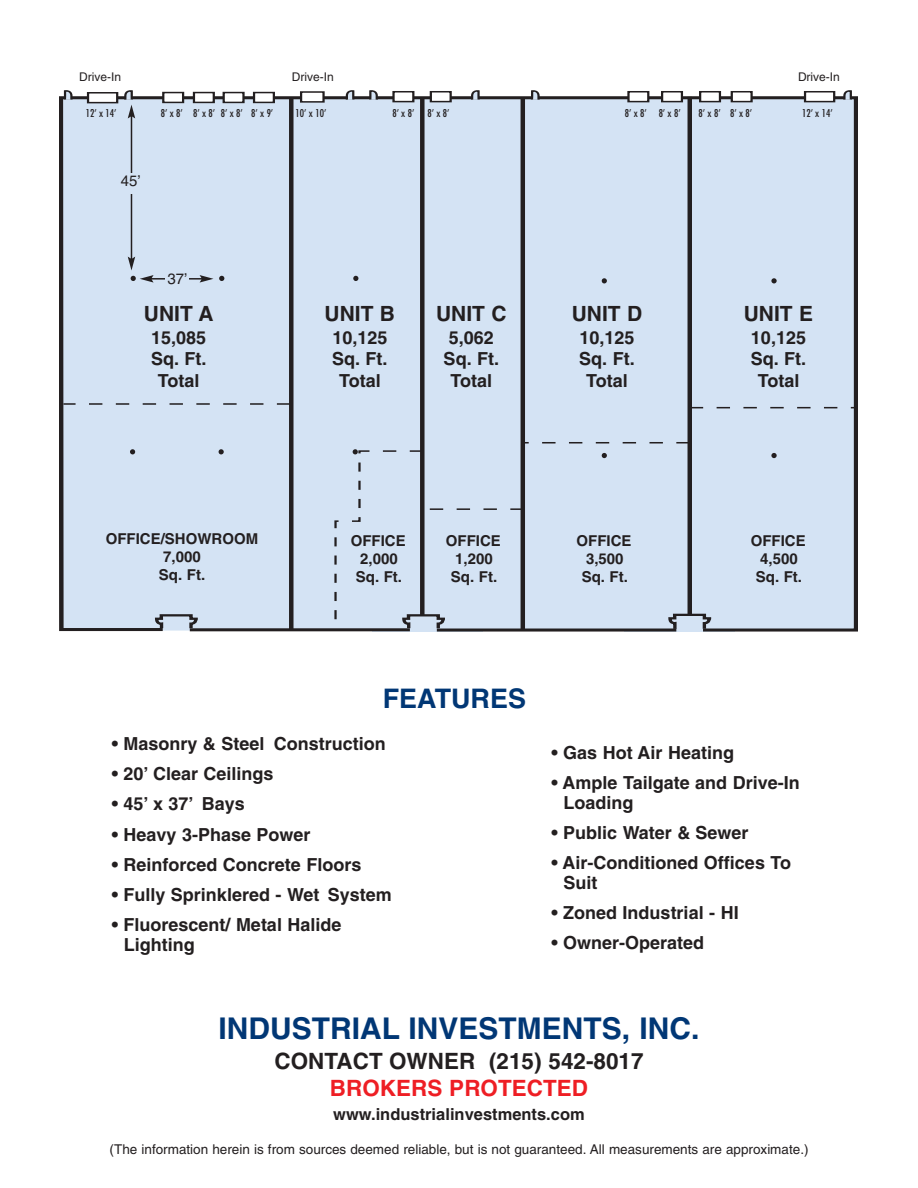
<style>
.page{position:relative;width:918px;height:1188px;background:#fff}
.page>*{position:absolute;margin:0;border:0;box-sizing:border-box;transform-origin:0 0}
.t1{font:700 30px "Helvetica";color:#013775}
.t2{font:700 27px "Helvetica";color:#013775}
.t3{font:700 22.5px/27px "Helvetica";color:#231f20;text-align:center}
.t4{font:700 21px "Helvetica";color:#231f20}
.t5{font:700 18px/21.6px "Helvetica";color:#231f20;text-align:center}
.t6{font:700 16.5px "Helvetica";color:#231f20}
.t7{font:700 15px/18px "Helvetica";color:#231f20;text-align:center}
.t8{font:15px "Helvetica";color:#231f20}
.t9{font:13.5px "Helvetica";color:#231f20}
.t10{font:12px "Helvetica";color:#231f20}
.t11{font:condensed 10.5px "Futura";letter-spacing:.225em;color:#231f20}
.s1{color:#ee1e24}
</style>
<div class="page">
<div style="left:59px;top:95px;width:799px;height:537px;background:#d4e3f4"></div>
<svg style="left:437px;top:631px;width:239px;height:1px"></svg>
<svg style="left:190px;top:628px;width:220px;height:4px"></svg>
<hr style="left:289px;top:98px;width:4px;height:532px;background:#231f20">
<hr style="left:420px;top:98px;width:4px;height:518px;background:#231f20">
<hr style="left:521px;top:98px;width:4px;height:532px;background:#231f20">
<hr style="left:688px;top:97px;width:4px;height:519px;background:#231f20">
<svg style="left:692px;top:407px;width:163px;height:2px"></svg>
<svg style="left:130px;top:449px;width:5px;height:5px"></svg>
<svg style="left:219px;top:449px;width:5px;height:5px"></svg>
<svg style="left:219px;top:276px;width:5px;height:5px"></svg>
<svg style="left:353px;top:276px;width:5px;height:5px"></svg>
<svg style="left:602px;top:278px;width:5px;height:5px"></svg>
<svg style="left:771px;top:278px;width:6px;height:5px"></svg>
<svg style="left:771px;top:453px;width:6px;height:5px"></svg>
<div style="left:88px;top:93px;width:29px;height:10px;background:#fff"></div>
<div style="left:87px;top:92px;width:31px;height:12px;border:2px solid #231f20"></div>
<div style="left:163px;top:93px;width:20px;height:9px;background:#fff"></div>
<div style="left:162px;top:92px;width:22px;height:11px;border:2px solid #231f20"></div>
<div style="left:194px;top:93px;width:20px;height:9px;background:#fff"></div>
<div style="left:193px;top:92px;width:22px;height:11px;border:2px solid #231f20"></div>
<div style="left:224px;top:93px;width:20px;height:9px;background:#fff"></div>
<div style="left:223px;top:92px;width:21px;height:11px;border:2px solid #231f20"></div>
<div style="left:254px;top:93px;width:20px;height:9px;background:#fff"></div>
<div style="left:253px;top:92px;width:22px;height:11px;border:2px solid #231f20"></div>
<div style="left:301px;top:92px;width:23px;height:10px;background:#fff"></div>
<div style="left:300px;top:91px;width:24px;height:12px;border:2px solid #231f20"></div>
<div style="left:394px;top:92px;width:19px;height:10px;background:#fff"></div>
<div style="left:393px;top:91px;width:21px;height:12px;border:2px solid #231f20"></div>
<div style="left:431px;top:92px;width:20px;height:10px;background:#fff"></div>
<div style="left:430px;top:91px;width:22px;height:12px;border:2px solid #231f20"></div>
<div style="left:628px;top:92px;width:20px;height:10px;background:#fff"></div>
<div style="left:628px;top:91px;width:21px;height:12px;border:2px solid #231f20"></div>
<div style="left:662px;top:92px;width:20px;height:10px;background:#fff"></div>
<div style="left:661px;top:91px;width:22px;height:12px;border:2px solid #231f20"></div>
<div style="left:700px;top:92px;width:20px;height:10px;background:#fff"></div>
<div style="left:699px;top:91px;width:22px;height:12px;border:2px solid #231f20"></div>
<div style="left:732px;top:92px;width:20px;height:10px;background:#fff"></div>
<div style="left:731px;top:91px;width:22px;height:12px;border:2px solid #231f20"></div>
<div style="left:805px;top:92px;width:29px;height:10px;background:#fff"></div>
<div style="left:804px;top:91px;width:31px;height:12px;border:2px solid #231f20"></div>
<svg style="left:63px;top:403px;width:226px;height:2px"></svg>
<svg style="left:63px;top:90px;width:11px;height:11px"></svg>
<svg style="left:345px;top:90px;width:11px;height:11px"></svg>
<svg style="left:368px;top:90px;width:11px;height:11px"></svg>
<svg style="left:470px;top:90px;width:11px;height:11px"></svg>
<svg style="left:842px;top:90px;width:11px;height:11px"></svg>
<svg style="left:530px;top:90px;width:11px;height:11px"></svg>
<svg style="left:137px;top:600px;width:113px;height:31px;background:#becbda"></svg>
<div style="left:333px;top:442px;width:380px;height:189px;background:#d4e3f4"></div>
<div style="left:128px;top:304px;width:102px;height:92px;background:#d4e3f4"></div>
<div style="left:309px;top:304px;width:102px;height:98px;background:#d4e3f4"></div>
<div style="left:427px;top:304px;width:89px;height:90px;background:#d4e3f4"></div>
<div style="left:557px;top:304px;width:100px;height:91px;background:#d4e3f4"></div>
<div style="left:728px;top:304px;width:101px;height:93px;background:#d4e3f4"></div>
<hr style="left:151px;top:278px;width:51px;height:2px;background:#231f20">
<svg style="left:200px;top:275px;width:13px;height:8px"></svg>
<hr style="left:131px;top:116px;width:1px;height:143px;background:#231f20">
<svg style="left:128px;top:257px;width:26px;height:26px"></svg>
<svg style="left:123px;top:90px;width:12px;height:28px"></svg>
<div style="left:166px;top:272px;width:23px;height:20px;background:#d4e3f4"></div>
<div style="left:119px;top:173px;width:24px;height:21px;background:#d4e3f4"></div>
<div style="left:84px;top:107px;width:36px;height:16px;background:#d4e3f4"></div>
<div style="left:159px;top:107px;width:26px;height:15px;background:#d4e3f4"></div>
<div style="left:192px;top:107px;width:25px;height:15px;background:#d4e3f4"></div>
<div style="left:219px;top:107px;width:27px;height:16px;background:#d4e3f4"></div>
<div style="left:250px;top:107px;width:30px;height:16px;background:#d4e3f4"></div>
<div style="left:391px;top:107px;width:26px;height:15px;background:#d4e3f4"></div>
<div style="left:426px;top:107px;width:30px;height:15px;background:#d4e3f4"></div>
<div style="left:623px;top:107px;width:30px;height:15px;background:#d4e3f4"></div>
<div style="left:657px;top:107px;width:30px;height:15px;background:#d4e3f4"></div>
<div style="left:697px;top:107px;width:27px;height:15px;background:#d4e3f4"></div>
<div style="left:729px;top:107px;width:30px;height:15px;background:#d4e3f4"></div>
<div style="left:801px;top:107px;width:39px;height:15px;background:#d4e3f4"></div>
<div style="left:294px;top:107px;width:39px;height:15px;background:#d4e3f4"></div>
<p class="t10" style="left:79px;top:72px;width:43px">Drive-In</p>
<p class="t10" style="left:292px;top:72px;width:43px">Drive-In</p>
<p class="t10" style="left:798px;top:72px;width:43px">Drive-In</p>
<p class="t11" style="left:86px;top:108px;width:32px">12’ x 14’</p>
<p class="t11" style="left:161px;top:108px;width:114px">8’x8’ 8’x8’ 8’x8’ 8’x9’</p>
<p class="t11" style="left:296px;top:108px;width:32px">10’ x 10’</p>
<p class="t11" style="left:392px;top:108px;width:59px">8’x8’ 8’x8’</p>
<p class="t11" style="left:625px;top:108px;width:57px">8’x8’ 8’x8’</p>
<p class="t11" style="left:699px;top:108px;width:55px">8’x8’ 8’x8’</p>
<p class="t11" style="left:802px;top:108px;width:32px">12’ x 14’</p>
<p class="t8" style="left:121px;top:175px;width:22px">45’</p>
<p class="t8" style="left:167px;top:273px;width:22px">37’</p>
<p class="t4" style="left:144px;top:305px;width:71px">UNIT A</p>
<p class="t5" style="left:151px;top:328px;width:57px">15,085<br>Sq. Ft.<br>Total</p>
<p class="t4" style="left:325px;top:305px;width:72px">UNIT B</p>
<p class="t5" style="left:332px;top:328px;width:57px">10,125<br>Sq. Ft.<br>Total</p>
<p class="t4" style="left:436px;top:305px;width:72px">UNIT C</p>
<p class="t5" style="left:444px;top:328px;width:57px">5,062<br>Sq. Ft.<br>Total</p>
<p class="t4" style="left:572px;top:305px;width:72px">UNIT D</p>
<p class="t5" style="left:579px;top:328px;width:57px">10,125<br>Sq. Ft.<br>Total</p>
<p class="t4" style="left:744px;top:305px;width:71px">UNIT E</p>
<p class="t5" style="left:751px;top:328px;width:57px">10,125<br>Sq. Ft.<br>Total</p>
<p class="t7" style="left:106px;top:531px;width:154px">OFFICE/SHOWROOM<br>7,000<br>Sq. Ft.</p>
<p class="t7" style="left:351px;top:533px;width:57px">OFFICE<br>2,000<br>Sq. Ft.</p>
<p class="t7" style="left:446px;top:533px;width:57px">OFFICE<br>1,200<br>Sq. Ft.</p>
<p class="t7" style="left:577px;top:533px;width:57px">OFFICE<br>3,500<br>Sq. Ft.</p>
<p class="t7" style="left:751px;top:533px;width:57px">OFFICE<br>4,500<br>Sq. Ft.</p>
<p class="t2" style="left:383px;top:688px;width:145px">FEATURES</p>
<p class="t5" style="left:112px;top:734px;width:276px">• Masonry &amp; Steel Construction</p>
<p class="t5" style="left:112px;top:764px;width:163px">• 20’ Clear Ceilings</p>
<p class="t5" style="left:112px;top:795px;width:135px">• 45’ x 37’ Bays</p>
<p class="t5" style="left:112px;top:825px;width:200px">• Heavy 3-Phase Power</p>
<p class="t5" style="left:112px;top:855px;width:251px">• Reinforced Concrete Floors</p>
<p class="t5" style="left:112px;top:885px;width:282px">• Fully Sprinklered - Wet System</p>
<p class="t5" style="left:124px;top:917px;width:219px;line-height:19.5px;text-align:left;text-indent:-12px">• Fluorescent/ Metal Halide<br>Lighting</p>
<p class="t5" style="left:551px;top:743px;width:184px">• Gas Hot Air Heating</p>
<p class="t5" style="left:564px;top:774px;width:238px;line-height:19.5px;text-align:left;text-indent:-12px">• Ample Tailgate and Drive-In<br>Loading</p>
<p class="t5" style="left:551px;top:823px;width:199px">• Public Water &amp; Sewer</p>
<p class="t5" style="left:564px;top:855px;width:229px;line-height:19.5px;text-align:left;text-indent:-12px">• Air-Conditioned Offices To<br>Suit</p>
<p class="t5" style="left:551px;top:903px;width:189px">• Zoned Industrial - HI</p>
<p class="t5" style="left:551px;top:934px;width:154px">• Owner-Operated</p>
<p class="t1" style="left:219px;top:1016px;width:482px">INDUSTRIAL INVESTMENTS, INC.</p>
<p class="t3" style="left:275px;top:1049px;width:371px">CONTACT OWNER (215) 542-8017<br><span class="s1">BROKERS PROTECTED</span></p>
<p class="t6" style="left:333px;top:1107px;width:253px">www.industrialinvestments.com</p>
<p class="t9" style="left:110px;top:1145px;width:700px">(The information herein is from sources deemed reliable, but is not guaranteed. All measurements are approximate.)</p>
</div>
